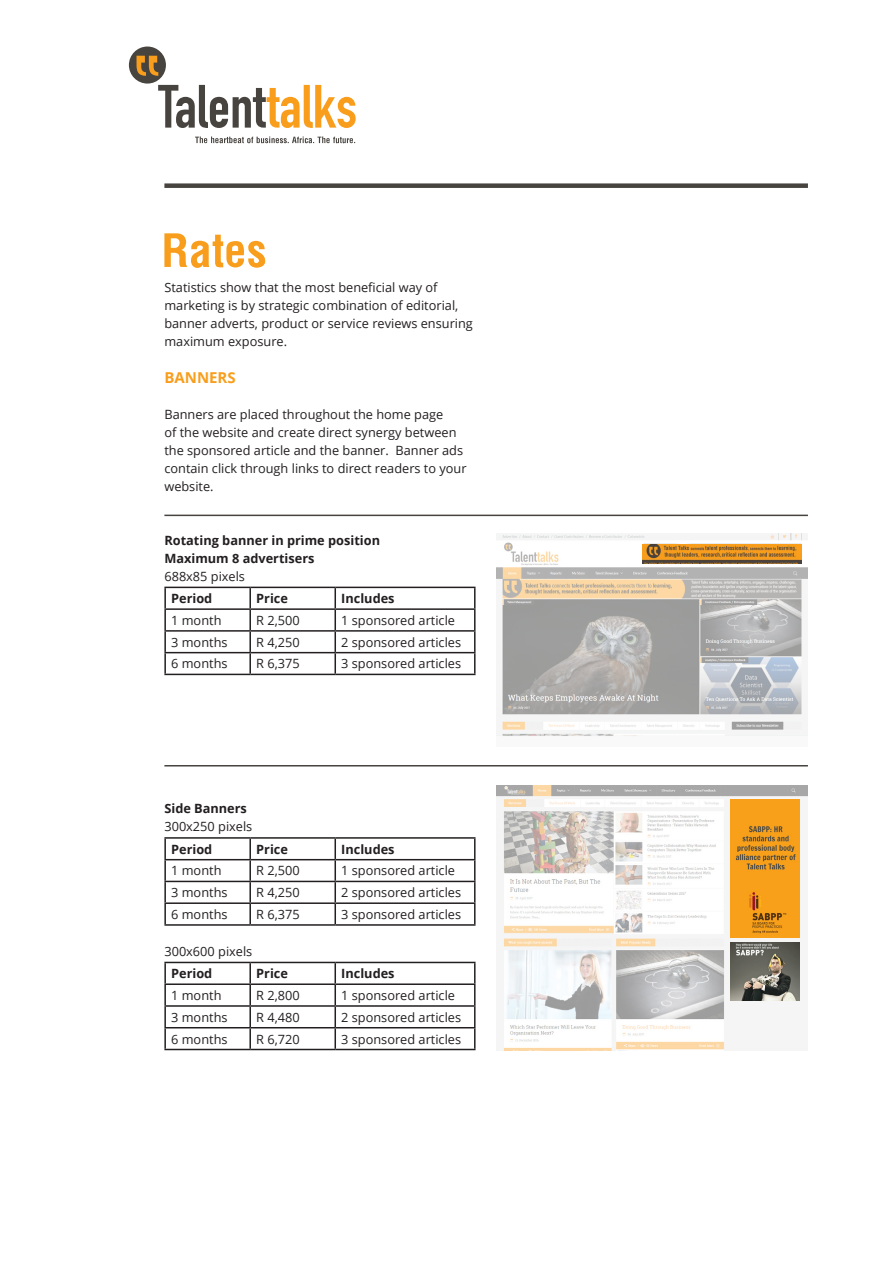
<style>
.page{position:relative;width:893px;height:1263px;background:#fff}
.page>*{position:absolute;margin:0;border:0;box-sizing:border-box;transform-origin:0 0}
.SubHeading{font:700 15px "Open Sans";color:#f89e1c}
.Body{font:12.75px/18px "Open Sans";color:#231f20}
.Bold{font:700 12.75px "Open Sans";color:#231f20}
</style>
<div class="page">
<svg style="left:158px;top:85px;width:198px;height:43px"></svg>
<div style="left:129px;top:47px;width:37px;height:37px;background:#47433f;border-radius:50%"></div>
<svg style="left:137px;top:56px;width:21px;height:20px"></svg>
<svg style="left:195px;top:137px;width:160px;height:6px"></svg>
<hr style="left:164px;top:587px;width:86px;height:1px;background:#231f20">
<hr style="left:164px;top:588px;width:2px;height:20px;background:#231f20">
<hr style="left:250px;top:587px;width:85px;height:1px;background:#231f20">
<hr style="left:249px;top:588px;width:2px;height:20px;background:#231f20">
<hr style="left:335px;top:587px;width:141px;height:1px;background:#231f20">
<hr style="left:334px;top:588px;width:2px;height:20px;background:#231f20">
<hr style="left:474px;top:588px;width:2px;height:20px;background:#231f20">
<hr style="left:164px;top:608px;width:86px;height:2px;background:#231f20">
<hr style="left:164px;top:610px;width:2px;height:20px;background:#231f20">
<hr style="left:250px;top:608px;width:85px;height:2px;background:#231f20">
<hr style="left:249px;top:610px;width:2px;height:20px;background:#231f20">
<hr style="left:335px;top:608px;width:141px;height:2px;background:#231f20">
<hr style="left:334px;top:610px;width:2px;height:20px;background:#231f20">
<hr style="left:474px;top:610px;width:2px;height:20px;background:#231f20">
<hr style="left:164px;top:630px;width:86px;height:2px;background:#231f20">
<hr style="left:164px;top:632px;width:2px;height:20px;background:#231f20">
<hr style="left:250px;top:630px;width:85px;height:2px;background:#231f20">
<hr style="left:249px;top:632px;width:2px;height:20px;background:#231f20">
<hr style="left:335px;top:630px;width:141px;height:2px;background:#231f20">
<hr style="left:334px;top:632px;width:2px;height:20px;background:#231f20">
<hr style="left:474px;top:632px;width:2px;height:20px;background:#231f20">
<hr style="left:164px;top:652px;width:86px;height:1px;background:#231f20">
<hr style="left:164px;top:653px;width:2px;height:21px;background:#231f20">
<hr style="left:250px;top:652px;width:85px;height:1px;background:#231f20">
<hr style="left:249px;top:653px;width:2px;height:21px;background:#231f20">
<hr style="left:335px;top:652px;width:141px;height:1px;background:#231f20">
<hr style="left:334px;top:653px;width:2px;height:21px;background:#231f20">
<hr style="left:474px;top:653px;width:2px;height:21px;background:#231f20">
<hr style="left:164px;top:674px;width:86px;height:1px;background:#231f20">
<hr style="left:250px;top:674px;width:85px;height:1px;background:#231f20">
<hr style="left:335px;top:674px;width:141px;height:1px;background:#231f20">
<hr style="left:164px;top:837px;width:86px;height:2px;background:#231f20">
<hr style="left:164px;top:839px;width:2px;height:20px;background:#231f20">
<hr style="left:250px;top:837px;width:85px;height:2px;background:#231f20">
<hr style="left:249px;top:839px;width:2px;height:20px;background:#231f20">
<hr style="left:335px;top:837px;width:141px;height:2px;background:#231f20">
<hr style="left:334px;top:839px;width:2px;height:20px;background:#231f20">
<hr style="left:474px;top:839px;width:2px;height:20px;background:#231f20">
<hr style="left:164px;top:859px;width:86px;height:1px;background:#231f20">
<hr style="left:164px;top:860px;width:2px;height:21px;background:#231f20">
<hr style="left:250px;top:859px;width:85px;height:1px;background:#231f20">
<hr style="left:249px;top:860px;width:2px;height:21px;background:#231f20">
<hr style="left:335px;top:859px;width:141px;height:1px;background:#231f20">
<hr style="left:334px;top:860px;width:2px;height:21px;background:#231f20">
<hr style="left:474px;top:860px;width:2px;height:21px;background:#231f20">
<hr style="left:164px;top:881px;width:86px;height:1px;background:#231f20">
<hr style="left:164px;top:882px;width:2px;height:20px;background:#231f20">
<hr style="left:250px;top:881px;width:85px;height:1px;background:#231f20">
<hr style="left:249px;top:882px;width:2px;height:20px;background:#231f20">
<hr style="left:335px;top:881px;width:141px;height:1px;background:#231f20">
<hr style="left:334px;top:882px;width:2px;height:20px;background:#231f20">
<hr style="left:474px;top:882px;width:2px;height:20px;background:#231f20">
<hr style="left:164px;top:902px;width:86px;height:2px;background:#231f20">
<hr style="left:164px;top:904px;width:2px;height:20px;background:#231f20">
<hr style="left:250px;top:902px;width:85px;height:2px;background:#231f20">
<hr style="left:249px;top:904px;width:2px;height:20px;background:#231f20">
<hr style="left:335px;top:902px;width:141px;height:2px;background:#231f20">
<hr style="left:334px;top:904px;width:2px;height:20px;background:#231f20">
<hr style="left:474px;top:904px;width:2px;height:20px;background:#231f20">
<hr style="left:164px;top:924px;width:86px;height:2px;background:#231f20">
<hr style="left:250px;top:924px;width:85px;height:2px;background:#231f20">
<hr style="left:335px;top:924px;width:141px;height:2px;background:#231f20">
<hr style="left:164px;top:962px;width:86px;height:1px;background:#231f20">
<hr style="left:164px;top:963px;width:2px;height:20px;background:#231f20">
<hr style="left:250px;top:962px;width:85px;height:1px;background:#231f20">
<hr style="left:249px;top:963px;width:2px;height:20px;background:#231f20">
<hr style="left:335px;top:962px;width:141px;height:1px;background:#231f20">
<hr style="left:334px;top:963px;width:2px;height:20px;background:#231f20">
<hr style="left:474px;top:963px;width:2px;height:20px;background:#231f20">
<hr style="left:164px;top:983px;width:86px;height:2px;background:#231f20">
<hr style="left:164px;top:985px;width:2px;height:20px;background:#231f20">
<hr style="left:250px;top:983px;width:85px;height:2px;background:#231f20">
<hr style="left:249px;top:985px;width:2px;height:20px;background:#231f20">
<hr style="left:335px;top:983px;width:141px;height:2px;background:#231f20">
<hr style="left:334px;top:985px;width:2px;height:20px;background:#231f20">
<hr style="left:474px;top:985px;width:2px;height:20px;background:#231f20">
<hr style="left:164px;top:1005px;width:86px;height:2px;background:#231f20">
<hr style="left:164px;top:1007px;width:2px;height:20px;background:#231f20">
<hr style="left:250px;top:1005px;width:85px;height:2px;background:#231f20">
<hr style="left:249px;top:1007px;width:2px;height:20px;background:#231f20">
<hr style="left:335px;top:1005px;width:141px;height:2px;background:#231f20">
<hr style="left:334px;top:1007px;width:2px;height:20px;background:#231f20">
<hr style="left:474px;top:1007px;width:2px;height:20px;background:#231f20">
<hr style="left:164px;top:1027px;width:86px;height:1px;background:#231f20">
<hr style="left:164px;top:1028px;width:2px;height:21px;background:#231f20">
<hr style="left:250px;top:1027px;width:85px;height:1px;background:#231f20">
<hr style="left:249px;top:1028px;width:2px;height:21px;background:#231f20">
<hr style="left:335px;top:1027px;width:141px;height:1px;background:#231f20">
<hr style="left:334px;top:1028px;width:2px;height:21px;background:#231f20">
<hr style="left:474px;top:1028px;width:2px;height:21px;background:#231f20">
<hr style="left:164px;top:1049px;width:86px;height:1px;background:#231f20">
<hr style="left:250px;top:1049px;width:85px;height:1px;background:#231f20">
<hr style="left:335px;top:1049px;width:141px;height:1px;background:#231f20">
<svg style="left:164px;top:233px;width:101px;height:35px"></svg>
<div style="left:164px;top:183px;width:644px;height:5px;background:#47433f"></div>
<hr style="left:164px;top:765px;width:644px;height:1px;background:#47433f">
<hr style="left:164px;top:515px;width:644px;height:1px;background:#47433f">
<img style="left:497px;top:533px;width:311px;height:203px">
<img style="left:643px;top:544px;width:158px;height:19px">
<img style="left:497px;top:785px;width:311px;height:265px">
<img style="left:730px;top:799px;width:69px;height:138px">
<img style="left:730px;top:943px;width:69px;height:57px">
<p class="Body" style="left:164px;top:278px;width:310px">Statistics show that the most beneficial way of marketing is by strategic combination of editorial, banner adverts, product or service reviews ensuring maximum exposure.</p>
<p class="SubHeading" style="left:164px;top:367px;width:73px">BANNERS</p>
<p class="Body" style="left:164px;top:405px;width:304px">Banners are placed throughout the home page<br>of the website and create direct synergy between the sponsored article and the banner. Banner ads contain click through links to direct readers to your website.</p>
<p class="Bold" style="left:164px;top:531px;width:217px">Rotating banner in prime position</p>
<p class="Bold" style="left:164px;top:549px;width:152px">Maximum 8 advertisers</p>
<p class="Body" style="left:164px;top:567px;width:82px">688x85 pixels</p>
<p class="Bold" style="left:171px;top:589px;width:43px">Period</p>
<p class="Bold" style="left:256px;top:589px;width:33px">Price</p>
<p class="Bold" style="left:341px;top:589px;width:55px">Includes</p>
<p class="Body" style="left:171px;top:611px;width:52px">1 month</p>
<p class="Body" style="left:256px;top:611px;width:45px">R 2,500</p>
<p class="Body" style="left:341px;top:611px;width:115px">1 sponsored article</p>
<p class="Body" style="left:171px;top:633px;width:58px">3 months</p>
<p class="Body" style="left:256px;top:633px;width:45px">R 4,250</p>
<p class="Body" style="left:341px;top:633px;width:121px">2 sponsored articles</p>
<p class="Body" style="left:171px;top:654px;width:58px">6 months</p>
<p class="Body" style="left:256px;top:654px;width:45px">R 6,375</p>
<p class="Body" style="left:341px;top:654px;width:121px">3 sponsored articles</p>
<p class="Bold" style="left:164px;top:799px;width:84px">Side Banners</p>
<p class="Body" style="left:164px;top:817px;width:89px">300x250 pixels</p>
<p class="Bold" style="left:171px;top:840px;width:43px">Period</p>
<p class="Bold" style="left:256px;top:840px;width:33px">Price</p>
<p class="Bold" style="left:341px;top:840px;width:55px">Includes</p>
<p class="Body" style="left:171px;top:861px;width:52px">1 month</p>
<p class="Body" style="left:256px;top:861px;width:45px">R 2,500</p>
<p class="Body" style="left:341px;top:861px;width:115px">1 sponsored article</p>
<p class="Body" style="left:171px;top:883px;width:58px">3 months</p>
<p class="Body" style="left:256px;top:883px;width:45px">R 4,250</p>
<p class="Body" style="left:341px;top:883px;width:121px">2 sponsored articles</p>
<p class="Body" style="left:171px;top:905px;width:58px">6 months</p>
<p class="Body" style="left:256px;top:905px;width:45px">R 6,375</p>
<p class="Body" style="left:341px;top:905px;width:121px">3 sponsored articles</p>
<p class="Body" style="left:164px;top:942px;width:89px">300x600 pixels</p>
<p class="Bold" style="left:171px;top:964px;width:43px">Period</p>
<p class="Bold" style="left:256px;top:964px;width:33px">Price</p>
<p class="Bold" style="left:341px;top:964px;width:55px">Includes</p>
<p class="Body" style="left:171px;top:986px;width:52px">1 month</p>
<p class="Body" style="left:256px;top:986px;width:45px">R 2,800</p>
<p class="Body" style="left:341px;top:986px;width:115px">1 sponsored article</p>
<p class="Body" style="left:171px;top:1008px;width:58px">3 months</p>
<p class="Body" style="left:256px;top:1008px;width:45px">R 4,480</p>
<p class="Body" style="left:341px;top:1008px;width:121px">2 sponsored articles</p>
<p class="Body" style="left:171px;top:1029px;width:58px">6 months</p>
<p class="Body" style="left:256px;top:1029px;width:45px">R 6,720</p>
<p class="Body" style="left:341px;top:1029px;width:121px">3 sponsored articles</p>
</div>
